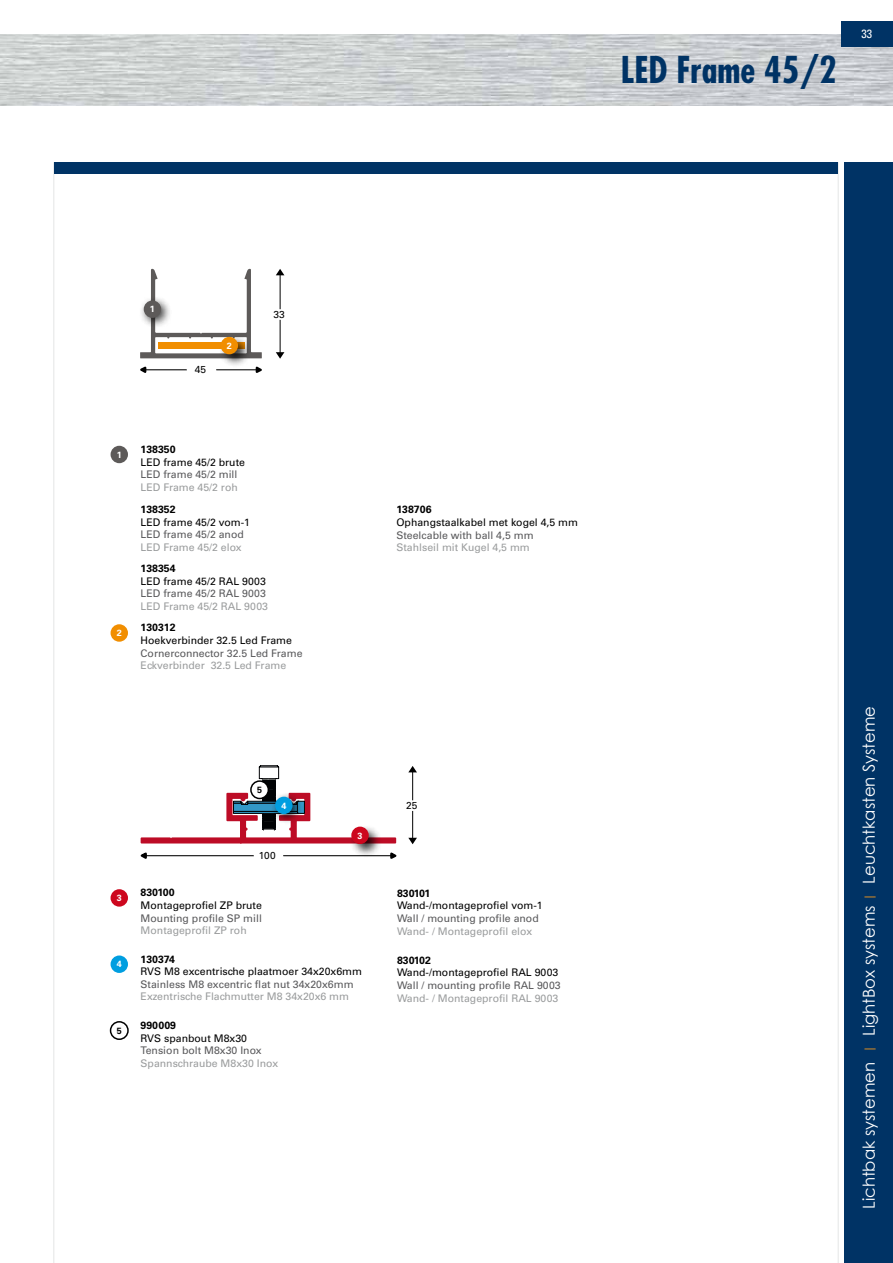
<style>
.page{position:relative;width:893px;height:1263px;background:#fff}
.page>*{position:absolute;margin:0;border:0;box-sizing:border-box;transform-origin:0 0}
.t1{font:700 condensed 36px "Futura";color:#003365}
.t2{font:16.5px "Century Gothic";color:#fff}
.t3{font:condensed 12px "Univers";color:#fff}
.t4{font:10.5px "Univers LT Std";color:#000}
.t5{font:10.5px "Univers LT Std";color:#58585a}
.t6{font:10.5px "Univers LT Std";color:#9a9c9d}
.t7{font:700 10.5px "Univers LT Std";color:#000}
.t8{font:10.2px "Univers LT Std";color:#000}
.t9{font:700 9px "Univers LT Std";color:#fff}
.t10{font:700 9px "Univers LT Std";color:#000}
.s1{font-size:12px;color:#f3971b}
</style>
<div class="page">
<div style="left:54px;top:162px;width:783px;height:12px;background:#003365"></div>
<div style="left:111px;top:446px;width:17px;height:17px;background:#5d5a59;border-radius:50%"></div>
<div style="left:111px;top:624px;width:17px;height:18px;background:#f18e00;border-radius:50%"></div>
<svg style="left:140px;top:269px;width:145px;height:104px"></svg>
<div style="left:111px;top:889px;width:17px;height:18px;background:#cd071e;border-radius:50%"></div>
<div style="left:111px;top:955px;width:17px;height:18px;background:#009ee0;border-radius:50%"></div>
<div style="left:110px;top:1021px;width:19px;height:19px;border:2px solid #000;border-radius:50%"></div>
<svg style="left:140px;top:765px;width:277px;height:94px"></svg>
<div style="left:139px;top:296px;width:33px;height:33px;background:#000;opacity:.75"></div>
<div style="left:144px;top:300px;width:17px;height:18px;background:#5d5a59;border-radius:50%"></div>
<div style="left:219px;top:335px;width:33px;height:33px;background:#000;opacity:.75"></div>
<div style="left:221px;top:337px;width:17px;height:17px;background:#f18e00;border-radius:50%"></div>
<div style="left:350px;top:825px;width:33px;height:33px;background:#000;opacity:.75"></div>
<div style="left:351px;top:827px;width:18px;height:17px;background:#cd071e;border-radius:50%"></div>
<div style="left:270px;top:792px;width:33px;height:33px;background:#000;opacity:.75"></div>
<div style="left:275px;top:797px;width:18px;height:17px;background:#009ee0;border-radius:50%"></div>
<div style="left:251px;top:781px;width:17px;height:17px;background:#fff;border-radius:50%"></div>
<div style="left:250px;top:780px;width:19px;height:19px;border:2px solid #000;border-radius:50%"></div>
<img style="left:0;top:34px;width:893px;height:71px">
<div style="left:841px;top:21px;width:52px;height:26px;background:#003365"></div>
<div style="left:845px;top:162px;width:48px;height:1101px;background:#003365"></div>
<h1 class="t1" style="left:621px;top:47px;width:217px">LED Frame 45/2</h1>
<p class="t3" style="left:861px;top:26px;width:12px">33</p>
<p class="t3" style="left:862px;top:26px;width:12px">19</p>
<p class="t9" style="left:150px;top:304px;width:7px">1</p>
<p class="t8" style="left:274px;top:308px;width:13px">33</p>
<p class="t9" style="left:227px;top:340px;width:7px">2</p>
<p class="t8" style="left:195px;top:364px;width:13px">45</p>
<p class="t9" style="left:117px;top:449px;width:7px">1</p>
<p class="t7" style="left:141px;top:443px;width:37px">138350</p>
<p class="t4" style="left:141px;top:456px;width:106px">LED frame 45/2 brute</p>
<p class="t5" style="left:141px;top:468px;width:98px">LED frame 45/2 mill</p>
<p class="t6" style="left:141px;top:481px;width:99px">LED Frame 45/2 roh</p>
<p class="t9" style="left:117px;top:628px;width:7px">2</p>
<p class="t7" style="left:141px;top:503px;width:37px">138352</p>
<p class="t4" style="left:141px;top:516px;width:111px">LED frame 45/2 vom-1</p>
<p class="t5" style="left:141px;top:528px;width:105px">LED frame 45/2 anod</p>
<p class="t6" style="left:141px;top:541px;width:103px">LED Frame 45/2 elox</p>
<p class="t7" style="left:141px;top:562px;width:37px">138354</p>
<p class="t4" style="left:141px;top:575px;width:127px">LED frame 45/2 RAL 9003</p>
<p class="t5" style="left:141px;top:587px;width:127px">LED frame 45/2 RAL 9003</p>
<p class="t6" style="left:141px;top:600px;width:129px">LED Frame 45/2 RAL 9003</p>
<p class="t7" style="left:141px;top:622px;width:37px">130312</p>
<p class="t4" style="left:141px;top:634px;width:153px">Hoekverbinder 32.5 Led Frame</p>
<p class="t5" style="left:141px;top:647px;width:163px">Cornerconnector 32.5 Led Frame</p>
<p class="t6" style="left:141px;top:659px;width:147px">Eckverbinder 32.5 Led Frame</p>
<p class="t7" style="left:396px;top:503px;width:37px">138706</p>
<p class="t4" style="left:396px;top:516px;width:183px">Ophangstaalkabel met kogel 4,5 mm</p>
<p class="t5" style="left:396px;top:529px;width:139px">Steelcable with ball 4,5 mm</p>
<p class="t6" style="left:396px;top:541px;width:135px">Stahlseil mit Kugel 4,5 mm</p>
<p class="t10" style="left:257px;top:785px;width:7px">5</p>
<p class="t9" style="left:281px;top:800px;width:7px">4</p>
<p class="t8" style="left:406px;top:800px;width:13px">25</p>
<p class="t9" style="left:358px;top:830px;width:7px">3</p>
<p class="t8" style="left:259px;top:849px;width:18px">100</p>
<p class="t9" style="left:117px;top:893px;width:7px">3</p>
<p class="t7" style="left:141px;top:886px;width:36px">830100</p>
<p class="t4" style="left:141px;top:899px;width:123px">Montageprofiel ZP brute</p>
<p class="t5" style="left:141px;top:912px;width:123px">Mounting profile SP mill</p>
<p class="t6" style="left:141px;top:924px;width:108px">Montageprofil ZP roh</p>
<p class="t7" style="left:397px;top:887px;width:35px">830101</p>
<p class="t4" style="left:397px;top:899px;width:147px">Wand-/montageprofiel vom-1</p>
<p class="t5" style="left:397px;top:912px;width:143px">Wall / mounting profile anod</p>
<p class="t6" style="left:397px;top:925px;width:137px">Wand- / Montageprofil elox</p>
<p class="t9" style="left:117px;top:959px;width:7px">4</p>
<p class="t7" style="left:141px;top:953px;width:36px">130374</p>
<p class="t4" style="left:141px;top:965px;width:223px">RVS M8 excentrische plaatmoer 34x20x6mm</p>
<p class="t5" style="left:141px;top:978px;width:214px">Stainless M8 excentric flat nut 34x20x6mm</p>
<p class="t6" style="left:141px;top:990px;width:210px">Exzentrische Flachmutter M8 34x20x6 mm</p>
<p class="t7" style="left:397px;top:954px;width:35px">830102</p>
<p class="t4" style="left:397px;top:966px;width:163px">Wand-/montageprofiel RAL 9003</p>
<p class="t5" style="left:397px;top:979px;width:165px">Wall / mounting profile RAL 9003</p>
<p class="t6" style="left:397px;top:992px;width:163px">Wand- / Montageprofil RAL 9003</p>
<p class="t10" style="left:117px;top:1025px;width:7px">5</p>
<p class="t7" style="left:141px;top:1019px;width:37px">990009</p>
<p class="t4" style="left:141px;top:1032px;width:108px">RVS spanbout M8x30</p>
<p class="t5" style="left:141px;top:1044px;width:123px">Tension bolt M8x30 Inox</p>
<p class="t6" style="left:141px;top:1057px;width:139px">Spannschraube M8x30 Inox</p>
<h2 class="t2" style="left:859px;top:1209px;width:504px;rotate:-90deg">Lichtbak systemen <span class="s1">|</span> LightBox systems <span class="s1">|</span> Leuchtkasten Systeme</h2>
</div>
